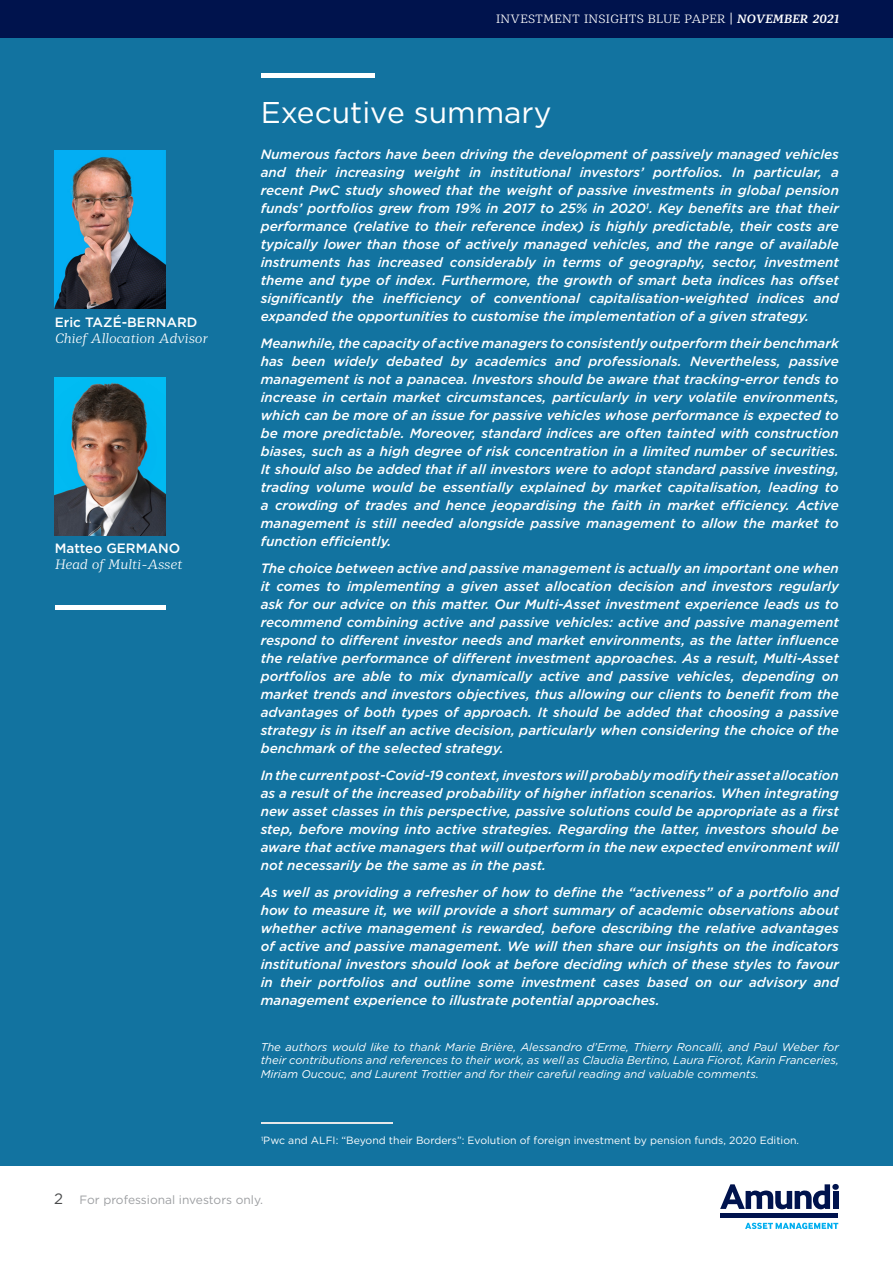
<style>
.page{position:relative;width:893px;height:1263px;background:#fff}
.page>*{position:absolute;margin:0;border:0;box-sizing:border-box;transform-origin:0 0}
.Amundi_Section_Headi{font:30px "Gotham";color:#fff}
.Amundi_Body_Text{font:italic 500 13.5px/18px "Gotham";color:#fff;text-align:justify}
.t1{font:italic 300 13.5px "Mediator Serif";color:#fff}
.t2{font:500 13.5px "Gotham";color:#fff}
.t3{font:300 12px "Mediator Serif";letter-spacing:.02em;color:#fff}
.t4{font:12px "Gotham";color:#9d9fa2}
.Amundi_Body_Text-2{font:italic 11.25px/13.5px "Gotham";color:#fff;text-align:justify}
.footnote{font:10.5px "Gotham";color:#fff}
.s1{font-weight:700;font-style:italic}
.s2{font-size:15px;color:#4b4c4d}
</style>
<div class="page">
<div style="left:0;top:0;width:893px;height:38px;background:#00134d"></div>
<svg style="left:720px;top:1184px;width:110px;height:25px"></svg>
<div style="left:832px;top:1184px;width:7px;height:6px;background:#00134d;border-radius:50%"></div>
<div style="left:833px;top:1191px;width:5px;height:18px;background:#00134d"></div>
<div style="left:720px;top:1213px;width:118px;height:5px;background:#00134d"></div>
<svg style="left:745px;top:1222px;width:93px;height:7px"></svg>
<div style="left:0;top:39px;width:893px;height:1127px;background:#1273a0"></div>
<img style="left:55px;top:151px;width:110px;height:158px">
<img style="left:55px;top:377px;width:110px;height:158px">
<hr style="left:261px;top:73px;width:114px;height:4px;background:#fff">
<hr style="left:55px;top:606px;width:110px;height:4px;background:#fff">
<hr style="left:261px;top:1122px;width:131px;height:1px;background:#e6e7e9">
<p class="t2" style="left:55px;top:313px;width:144px">Eric TAZÉ-BERNARD</p>
<p class="t1" style="left:55px;top:330px;width:154px">Chief Allocation Advisor</p>
<p class="t2" style="left:55px;top:539px;width:127px">Matteo GERMANO</p>
<p class="t1" style="left:55px;top:556px;width:129px">Head of Multi-Asset</p>
<p class="t3" style="left:496px;top:11px;width:344px">INVESTMENT INSIGHTS BLUE PAPER | <span class="s1">NOVEMBER 2021</span></p>
<p class="Amundi_Section_Headi" style="left:261px;top:93px;width:292px">Executive summary</p>
<p class="Amundi_Body_Text" style="left:261px;top:145px;width:580px">Numerous factors have been driving the development of passively managed vehicles and their increasing weight in institutional investors’ portfolios. In particular, a recent PwC study showed that the weight of passive investments in global pension funds’ portfolios grew from 19% in 2017 to 25% in 2020<sup>1</sup>. Key benefits are that their performance (relative to their reference index) is highly predictable, their costs are typically lower than those of actively managed vehicles, and the range of available instruments has increased considerably in terms of geography, sector, investment theme and type of index. Furthermore, the growth of smart beta indices has offset significantly the inefficiency of conventional capitalisation-weighted indices and expanded the opportunities to customise the implementation of a given strategy.</p>
<p class="Amundi_Body_Text" style="left:261px;top:334px;width:580px">Meanwhile, the capacity of active managers to consistently outperform their benchmark has been widely debated by academics and professionals. Nevertheless, passive management is not a panacea. Investors should be aware that tracking-error tends to increase in certain market circumstances, particularly in very volatile environments, which can be more of an issue for passive vehicles whose performance is expected to be more predictable. Moreover, standard indices are often tainted with construction biases, such as a high degree of risk concentration in a limited number of securities.<br>It should also be added that if all investors were to adopt standard passive investing, trading volume would be essentially explained by market capitalisation, leading to a crowding of trades and hence jeopardising the faith in market efficiency. Active management is still needed alongside passive management to allow the market to function efficiently.</p>
<p class="Amundi_Body_Text" style="left:261px;top:559px;width:580px">The choice between active and passive management is actually an important one when it comes to implementing a given asset allocation decision and investors regularly ask for our advice on this matter. Our Multi-Asset investment experience leads us to recommend combining active and passive vehicles: active and passive management respond to different investor needs and market environments, as the latter influence the relative performance of different investment approaches. As a result, Multi-Asset portfolios are able to mix dynamically active and passive vehicles, depending on market trends and investors objectives, thus allowing our clients to benefit from the advantages of both types of approach. It should be added that choosing a passive strategy is in itself an active decision, particularly when considering the choice of the benchmark of the selected strategy.</p>
<p class="Amundi_Body_Text" style="left:261px;top:766px;width:580px">In the current post-Covid-19 context, investors will probably modify their asset allocation as a result of the increased probability of higher inflation scenarios. When integrating new asset classes in this perspective, passive solutions could be appropriate as a first step, before moving into active strategies. Regarding the latter, investors should be aware that active managers that will outperform in the new expected environment will not necessarily be the same as in the past.</p>
<p class="Amundi_Body_Text" style="left:261px;top:883px;width:580px">As well as providing a refresher of how to define the “activeness” of a portfolio and how to measure it, we will provide a short summary of academic observations about whether active management is rewarded, before describing the relative advantages of active and passive management. We will then share our insights on the indicators institutional investors should look at before deciding which of these styles to favour in their portfolios and outline some investment cases based on our advisory and management experience to illustrate potential approaches.</p>
<p class="Amundi_Body_Text-2" style="left:261px;top:1039px;width:580px">The authors would like to thank Marie Brière, Alessandro d’Erme, Thierry Roncalli, and Paul Weber for their contributions and references to their work, as well as Claudia Bertino, Laura Fiorot, Karin Franceries, Miriam Oucouc, and Laurent Trottier and for their careful reading and valuable comments.</p>
<p class="footnote" style="left:261px;top:1134px;width:540px"><sup>1</sup>Pwc and ALFI: “Beyond their Borders”: Evolution of foreign investment by pension funds, 2020 Edition.</p>
<p class="t4" style="left:54px;top:1192px;width:211px"><span class="s2">2</span> For professional investors only.</p>
</div>
